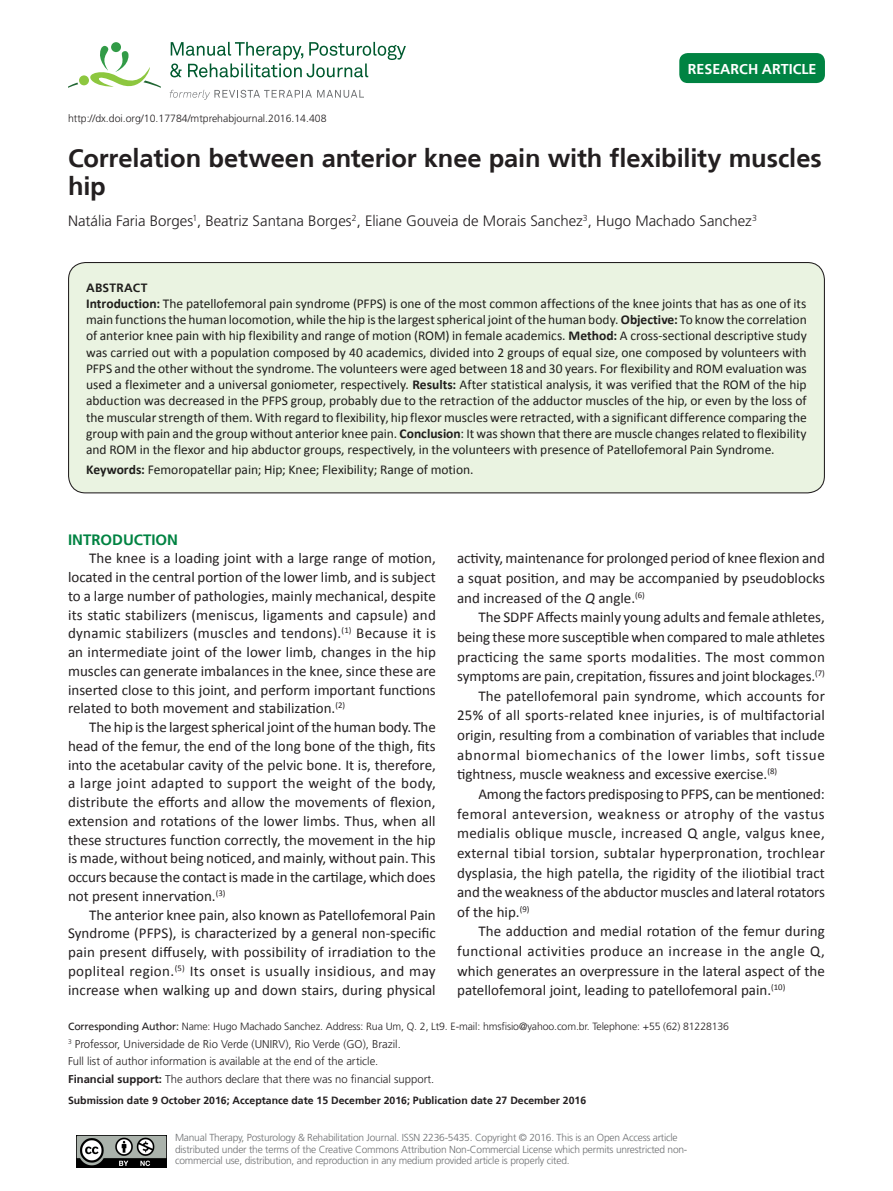
<style>
.page{position:relative;width:893px;height:1191px;background:#fff}
.page>*{position:absolute;margin:0;border:0;box-sizing:border-box;transform-origin:0 0}
.ArticleTitle{font:700 25.5px/28.5px "Frutiger";letter-spacing:-.005em;color:#231f20}
.Paragraph{font:15px/18.8px "Calibri";color:#231f20;text-align:justify}
.Authors{font:300 15px "Frutiger";color:#231f20}
.Heading1{font:700 15px "Frutiger";color:#008342}
.ArticleTypeAlt{font:700 14.25px "Frutiger";color:#fff}
.t1{font:13.5px/16.2px "Calibri";letter-spacing:-.005em;color:#231f20;text-align:justify}
.t2{font:700 12px "Frutiger";letter-spacing:.02em;color:#231f20}
.fnSupported-by{font:300 11.25px "Frutiger";color:#231f20}
.Affiliations{font:300 11.25px "Frutiger";color:#231f20}
.fnArticleOther{font:300 11.25px "Frutiger";color:#231f20}
.Correspondence{font:300 10.5px "Frutiger";letter-spacing:-.01em;color:#231f20}
.History{font:700 10.5px "Frutiger";color:#231f20}
.ArticleDOIAlt{font:300 10.5px "Frutiger";color:#231f20}
.LicenseParaAlt{font:300 10.2px/11.2px "Frutiger";letter-spacing:-.02em;color:#6d6f71}
.s1{font-weight:700}
.s2{font-style:italic}
.s3{font-weight:400}
</style>
<div class="page">
<svg style="left:170px;top:42px;width:236px;height:35px"></svg>
<div style="left:111px;top:42px;width:10px;height:10px;background:#329b47;border-radius:50%"></div>
<div style="left:79px;top:75px;width:10px;height:10px;background:#8dc73f;border-radius:50%"></div>
<svg style="left:85px;top:46px;width:76px;height:42px"></svg>
<svg style="left:68px;top:83px;width:10px;height:5px"></svg>
<svg style="left:170px;top:90px;width:194px;height:10px"></svg>
<div style="left:679px;top:53px;width:146px;height:30px;background:#008342;border-radius:9px"></div>
<img style="left:77px;top:1135px;width:90px;height:32px">
<div style="left:69px;top:262px;width:755px;height:231px;background:#eaf3e1;border-radius:17px"></div>
<div style="left:68px;top:262px;width:757px;height:231px;border:1px solid #231f20;border-radius:17px"></div>
<p class="ArticleDOIAlt" style="left:68px;top:112px;width:260px">http://dx.doi.org/10.17784/mtprehabjournal.2016.14.408</p>
<p class="ArticleTypeAlt" style="left:688px;top:61px;width:130px">RESEARCH ARTICLE</p>
<p class="ArticleTitle" style="left:68px;top:143px;width:755px">Correlation between anterior knee pain with flexibility muscles hip</p>
<p class="Authors" style="left:68px;top:212px;width:690px">Natália Faria Borges<sup>1</sup>, Beatriz Santana Borges<sup>2</sup>, Eliane Gouveia de Morais Sanchez<sup>3</sup>, Hugo Machado Sanchez<sup>3</sup></p>
<p class="t2" style="left:86px;top:281px;width:63px">ABSTRACT</p>
<p class="t1" style="left:86px;top:295px;width:722px"><span class="s1">Introduction:</span> The patellofemoral pain syndrome (PFPS) is one of the most common affections of the knee joints that has as one of its main functions the human locomotion, while the hip is the largest spherical joint of the human body. <span class="s1">Objective:</span> To know the correlation of anterior knee pain with hip flexibility and range of motion (ROM) in female academics. <span class="s1">Method:</span> A cross-sectional descriptive study was carried out with a population composed by 40 academics, divided into 2 groups of equal size, one composed by volunteers with PFPS and the other without the syndrome. The volunteers were aged between 18 and 30 years. For flexibility and ROM evaluation was used a fleximeter and a universal goniometer, respectively. <span class="s1">Results:</span> After statistical analysis, it was verified that the ROM of the hip abduction was decreased in the PFPS group, probably due to the retraction of the adductor muscles of the hip, or even by the loss of the muscular strength of them. With regard to flexibility, hip flexor muscles were retracted, with a significant difference comparing the group with pain and the group without anterior knee pain. <span class="s1">Conclusion</span>: It was shown that there are muscle changes related to flexibility and ROM in the flexor and hip abductor groups, respectively, in the volunteers with presence of Patellofemoral Pain Syndrome.</p>
<p class="t1" style="left:86px;top:462px;width:389px"><span class="s1">Keywords:</span> Femoropatellar pain; Hip; Knee; Flexibility; Range of motion.</p>
<p class="Heading1" style="left:68px;top:530px;width:112px">INTRODUCTION</p>
<p class="Paragraph" style="left:68px;top:549px;width:369px;text-indent:21px">The knee is a loading joint with a large range of motion, located in the central portion of the lower limb, and is subject to a large number of pathologies, mainly mechanical, despite its static stabilizers (meniscus, ligaments and capsule) and dynamic stabilizers (muscles and tendons).<sup>(1)</sup> Because it is an intermediate joint of the lower limb, changes in the hip muscles can generate imbalances in the knee, since these are inserted close to this joint, and perform important functions related to both movement and stabilization.<sup>(2)</sup></p>
<p class="Paragraph" style="left:68px;top:718px;width:369px;text-indent:21px">The hip is the largest spherical joint of the human body. The head of the femur, the end of the long bone of the thigh, fits into the acetabular cavity of the pelvic bone. It is, therefore, a large joint adapted to support the weight of the body, distribute the efforts and allow the movements of flexion, extension and rotations of the lower limbs. Thus, when all these structures function correctly, the movement in the hip is made, without being noticed, and mainly, without pain. This occurs because the contact is made in the cartilage, which does not present innervation.<sup>(3)</sup></p>
<p class="Paragraph" style="left:68px;top:905px;width:369px;text-indent:21px">The anterior knee pain, also known as Patellofemoral Pain Syndrome (PFPS), is characterized by a general non-specific pain present diffusely, with possibility of irradiation to the popliteal region.<sup>(5)</sup> Its onset is usually insidious, and may increase when walking up and down stairs, during physical</p>
<p class="Paragraph" style="left:457px;top:548px;width:369px;line-height:19.6px">activity, maintenance for prolonged period of knee flexion and a squat position, and may be accompanied by pseudoblocks and increased of the <span class="s2">Q</span> angle.<sup>(6)</sup></p>
<p class="Paragraph" style="left:457px;top:607px;width:369px;line-height:19.6px;text-indent:21px">The SDPF Affects mainly young adults and female athletes, being these more susceptible when compared to male athletes practicing the same sports modalities. The most common symptoms are pain, crepitation, fissures and joint blockages.<sup>(7)</sup></p>
<p class="Paragraph" style="left:457px;top:686px;width:369px;line-height:19.6px;text-indent:21px">The patellofemoral pain syndrome, which accounts for 25% of all sports-related knee injuries, is of multifactorial origin, resulting from a combination of variables that include abnormal biomechanics of the lower limbs, soft tissue tightness, muscle weakness and excessive exercise.<sup>(8)</sup></p>
<p class="Paragraph" style="left:457px;top:784px;width:369px;line-height:19.6px;text-indent:21px">Among the factors predisposing to PFPS, can be mentioned: femoral anteversion, weakness or atrophy of the vastus medialis oblique muscle, increased Q angle, valgus knee, external tibial torsion, subtalar hyperpronation, trochlear dysplasia, the high patella, the rigidity of the iliotibial tract and the weakness of the abductor muscles and lateral rotators of the hip.<sup>(9)</sup></p>
<p class="Paragraph" style="left:457px;top:921px;width:369px;line-height:19.6px;text-indent:21px">The adduction and medial rotation of the femur during functional activities produce an increase in the angle Q, which generates an overpressure in the lateral aspect of the patellofemoral joint, leading to patellofemoral pain.<sup>(10)</sup></p>
<p class="Correspondence" style="left:68px;top:1020px;width:663px"><span class="s3">Corresponding Author:</span> Name: Hugo Machado Sanchez. Address: Rua Um, Q. 2, Lt9. E-mail: hmsfisio@yahoo.com.br. Telephone: +55 (62) 81228136</p>
<p class="Affiliations" style="left:68px;top:1037px;width:334px"><sup>3</sup> Professor, Universidade de Rio Verde (UNIRV), Rio Verde (GO), Brazil.</p>
<p class="fnArticleOther" style="left:68px;top:1055px;width:312px">Full list of author information is available at the end of the article.</p>
<p class="fnSupported-by" style="left:68px;top:1073px;width:368px"><span class="s1">Financial support:</span> The authors declare that there was no financial support.</p>
<p class="History" style="left:68px;top:1094px;width:520px">Submission date 9 October 2016; Acceptance date 15 December 2016; Publication date 27 December 2016</p>
<p class="LicenseParaAlt" style="left:175px;top:1132px;width:514px">Manual Therapy, Posturology &amp; Rehabilitation Journal. ISSN 2236-5435. Copyright © 2016. This is an Open Access article distributed under the terms of the Creative Commons Attribution Non-Commercial License which permits unrestricted non&shy;commercial use, distribution, and reproduction in any medium provided article is properly cited.</p>
</div>
